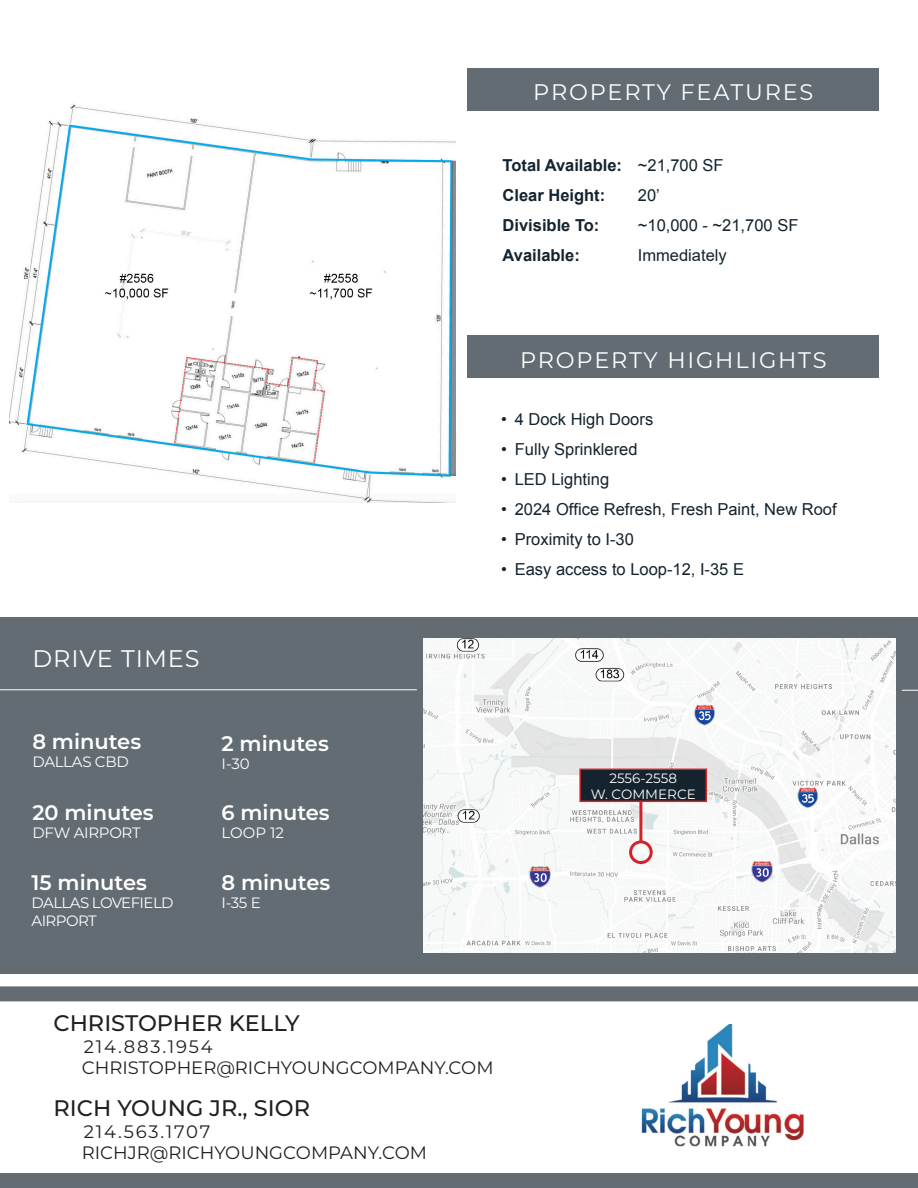
<style>
.page{position:relative;width:918px;height:1188px;background:#fff}
.page>*{position:absolute;margin:0;border:0;box-sizing:border-box;transform-origin:0 0}
.t1{font:24px "Montserrat";letter-spacing:.04em;color:#fff}
.t2{font:22.5px "Montserrat";letter-spacing:.08em;color:#fff}
.t3{font:500 22.5px "Montserrat";color:#231f20}
.t4{font:600 21px "Montserrat";color:#fff}
.t5{font:18px "Montserrat";color:#231f20}
.t6{font:18px "Montserrat";letter-spacing:.1em;color:#231f20}
.t7{font:16.5px/30px "Arial";color:#14232d}
.t8{font:700 16.5px/30px "Arial";color:#14232d}
.t9{font:15px/18px "Montserrat";letter-spacing:-.03em;color:#fff}
.t10{font:13.5px "Montserrat";color:#fff}
.s1{font-style:inherit}
</style>
<div class="page">
<div style="left:0;top:617px;width:918px;height:357px;background:#626c72"></div>
<hr style="left:0;top:689px;width:417px;height:1px;background:#fff">
<img style="left:423px;top:638px;width:473px;height:314px">
<svg style="left:902px;top:690px;width:16px;height:1px"></svg>
<div style="left:468px;top:336px;width:411px;height:42px;background:#626c72"></div>
<div style="left:629px;top:840px;width:24px;height:24px;border:3px solid #d1232a;border-radius:50%"></div>
<hr style="left:639px;top:800px;width:3px;height:42px;background:#d1232a">
<div style="left:468px;top:68px;width:411px;height:43px;background:#626c72"></div>
<div style="left:580px;top:769px;width:126px;height:32px;background:#14232d"></div>
<div style="left:579px;top:769px;width:128px;height:33px;border:2px solid #d1232a"></div>
<svg style="left:0;top:986px;width:918px;height:202px"></svg>
<img style="left:640px;top:1024px;width:164px;height:122px">
<img style="left:9px;top:104px;width:446px;height:399px">
<p class="t1" style="left:32px;top:642px;width:169px">DRIVE TIMES</p>
<p class="t4" style="left:32px;top:727px;width:110px">8 minutes</p>
<p class="t9" style="left:32px;top:753px;width:98px">DALLAS CBD</p>
<p class="t4" style="left:32px;top:798px;width:123px">20 minutes</p>
<p class="t9" style="left:32px;top:823px;width:110px">DFW AIRPORT</p>
<p class="t4" style="left:32px;top:868px;width:117px">15 minutes</p>
<p class="t9" style="left:32px;top:894px;width:144px">DALLAS LOVEFIELD<br>AIRPORT</p>
<p class="t4" style="left:222px;top:728px;width:109px">2 minutes</p>
<p class="t9" style="left:222px;top:754px;width:30px">I-30</p>
<p class="t4" style="left:222px;top:798px;width:110px">6 minutes</p>
<p class="t9" style="left:222px;top:823px;width:64px">LOOP 12</p>
<p class="t4" style="left:222px;top:868px;width:110px">8 minutes</p>
<p class="t9" style="left:222px;top:894px;width:41px">I-35 E</p>
<p class="t2" style="left:533px;top:77px;width:282px">PROPERTY FEATURES</p>
<p class="t8" style="left:503px;top:151px;width:121px">Total Available:</p>
<p class="t8" style="left:503px;top:181px;width:104px">Clear Height:</p>
<p class="t8" style="left:503px;top:211px;width:98px">Divisible To:<br>Available:</p>
<p class="t7" style="left:638px;top:151px;width:162px">~21,700 SF<br>20’<br>~10,000 - ~21,700 SF<br><span class="s1">Immediately</span></p>
<p class="t2" style="left:520px;top:344px;width:308px">PROPERTY HIGHLIGHTS</p>
<p class="t7" style="left:501px;top:404px;width:153px">• 4 Dock High Doors</p>
<p class="t7" style="left:501px;top:434px;width:138px">• Fully Sprinklered</p>
<p class="t7" style="left:501px;top:464px;width:109px">• LED Lighting</p>
<p class="t7" style="left:501px;top:494px;width:337px">• 2024 Office Refresh, Fresh Paint<span class="s1">, New Roof</span></p>
<p class="t7" style="left:501px;top:524px;width:134px">• Proximity to I-30</p>
<p class="t7" style="left:501px;top:554px;width:244px">• Easy access to Loop-12, I-35 E</p>
<p class="t10" style="left:609px;top:769px;width:69px">2556-2558</p>
<p class="t10" style="left:591px;top:785px;width:107px">W. COMMERCE</p>
<p class="t3" style="left:53px;top:1008px;width:248px">CHRISTOPHER KELLY</p>
<p class="t6" style="left:84px;top:1034px;width:131px">214.883.1954</p>
<p class="t5" style="left:82px;top:1056px;width:413px">CHRISTOPHER@RICHYOUNGCOMPANY.COM</p>
<p class="t3" style="left:53px;top:1092px;width:258px">RICH YOUNG JR., SIOR</p>
<p class="t6" style="left:84px;top:1119px;width:128px">214.563.1707</p>
<p class="t5" style="left:82px;top:1141px;width:347px">RICHJR@RICHYOUNGCOMPANY.COM</p>
</div>
